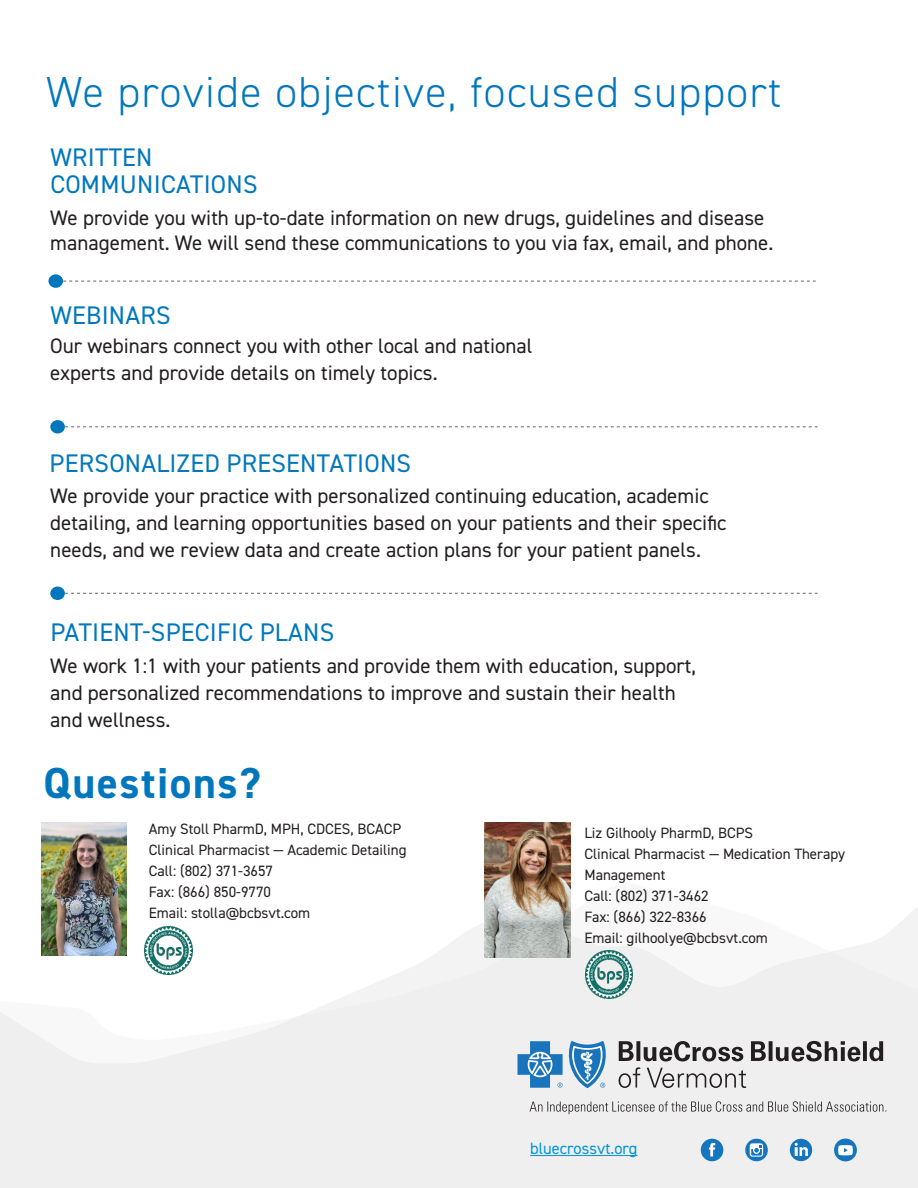
<style>
.page{position:relative;width:918px;height:1188px;background:#fff}
.page>*{position:absolute;margin:0;border:0;box-sizing:border-box;transform-origin:0 0}
.Upper_and_Lower_Light_title{font:300 43.5px "DIN2014";letter-spacing:.035em;color:#0077bd}
.Upper_and_Lower_Light_title-2{font:700 43.5px "DIN2014";letter-spacing:.035em;color:#0077bd}
.ALL_CAPS_subhead{font:25.5px/27px "DIN2014";letter-spacing:.01em;color:#0077bd}
.body_copy_black{font:21px/27px "DIN2014";color:#231f20}
.body_copy_white{font:16.35px "DIN2014";color:#0095d9}
.body_copy_black-2{font:15px/21px "DIN2014";color:#231f20}
</style>
<div class="page">
<svg style="left:0;top:907px;width:918px;height:281px;fill:#efeff0"></svg>
<img style="left:144px;top:926px;width:48px;height:48px">
<img style="left:41px;top:822px;width:86px;height:133px">
<img style="left:484px;top:822px;width:87px;height:136px">
<svg style="left:65px;top:592px;width:753px;height:2px"></svg>
<div style="left:50px;top:587px;width:15px;height:13px;background:#0077bd;border-radius:50%"></div>
<svg style="left:65px;top:426px;width:753px;height:2px"></svg>
<div style="left:50px;top:420px;width:15px;height:14px;background:#0077bd;border-radius:50%"></div>
<svg style="left:63px;top:280px;width:753px;height:2px"></svg>
<div style="left:48px;top:274px;width:15px;height:14px;background:#0077bd;border-radius:50%"></div>
<svg style="left:530px;top:1101px;width:356px;height:13px"></svg>
<svg style="left:619px;top:1041px;width:264px;height:47px"></svg>
<svg style="left:517px;top:1041px;width:90px;height:47px"></svg>
<hr style="left:530px;top:1155px;width:108px;height:1px;background:#0095d9">
<img style="left:585px;top:951px;width:48px;height:48px">
<svg style="left:701px;top:1139px;width:22px;height:22px"></svg>
<svg style="left:745px;top:1139px;width:23px;height:22px"></svg>
<svg style="left:790px;top:1139px;width:22px;height:22px"></svg>
<svg style="left:834px;top:1139px;width:23px;height:22px"></svg>
<p class="Upper_and_Lower_Light_title" style="left:46px;top:66px;width:737px">We provide objective, focused support</p>
<p class="ALL_CAPS_subhead" style="left:50px;top:143px;width:209px">WRITTEN<br>COMMUNICATIONS</p>
<p class="body_copy_black" style="left:50px;top:205px;width:725px;line-height:25.5px">We provide you with up-to-date information on new drugs, guidelines and disease management. We will send these communications to you via fax, email, and phone.</p>
<p class="ALL_CAPS_subhead" style="left:50px;top:302px;width:122px">WEBINARS</p>
<p class="body_copy_black" style="left:50px;top:332px;width:484px">Our webinars connect you with other local and national experts and provide details on timely topics.</p>
<p class="ALL_CAPS_subhead" style="left:50px;top:450px;width:363px">PERSONALIZED PRESENTATIONS</p>
<p class="body_copy_black" style="left:50px;top:482px;width:678px">We provide your practice with personalized continuing education, academic detailing, and learning opportunities based on your patients and their specific needs, and we review data and create action plans for your patient panels.</p>
<p class="ALL_CAPS_subhead" style="left:50px;top:618px;width:285px">PATIENT-SPECIFIC PLANS</p>
<p class="body_copy_black" style="left:50px;top:652px;width:647px">We work 1:1 with your patients and provide them with education, support, and personalized recommendations to improve and sustain their health and wellness.</p>
<p class="Upper_and_Lower_Light_title-2" style="left:44px;top:754px;width:218px">Questions?</p>
<p class="body_copy_black-2" style="left:149px;top:818px;width:259px">Amy Stoll PharmD, MPH, CDCES, BCACP<br>Clinical Pharmacist — Academic Detailing<br>Call: (802) 371-3657<br>Fax: (866) 850-9770<br>Email: stolla@bcbsvt.com</p>
<p class="body_copy_black-2" style="left:584px;top:822px;width:262px">Liz Gilhooly PharmD, BCPS<br>Clinical Pharmacist — Medication Therapy<br>Management<br>Call: (802) 371-3462<br>Fax: (866) 322-8366<br>Email: gilhoolye@bcbsvt.com</p>
<p class="body_copy_white" style="left:530px;top:1138px;width:109px">bluecrossvt.org</p>
</div>
